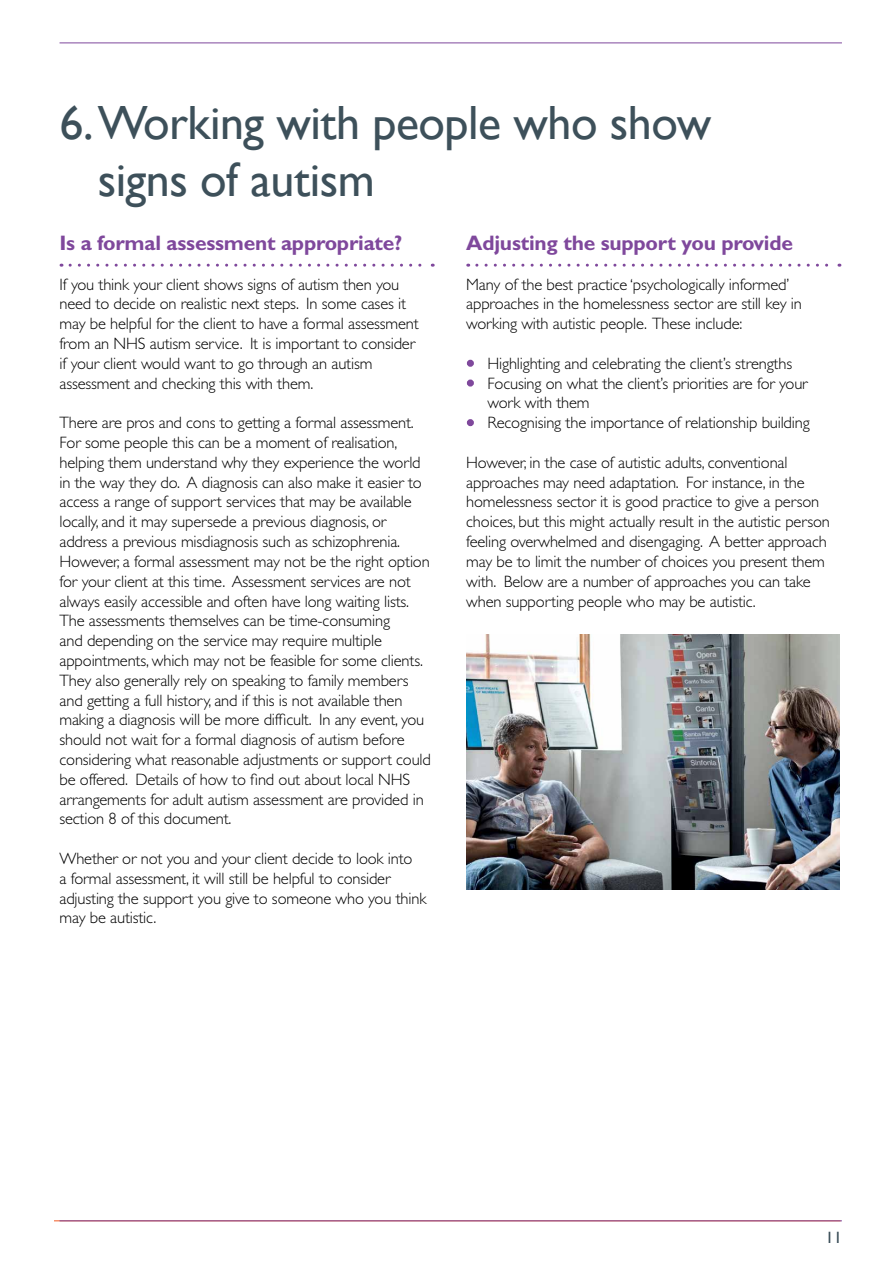
<style>
.page{position:relative;width:893px;height:1263px;background:#fff}
.page>*{position:absolute;margin:0;border:0;box-sizing:border-box;transform-origin:0 0}
.t1{font:48px/57px "Gill Sans";letter-spacing:-.01em;color:#3d505a}
.t2{font:700 21px "Gill Sans";letter-spacing:-.01em;color:#7f489c}
.t3{font:300 16.5px/19.8px "Gill Sans";letter-spacing:-.01em;color:#000}
.t4{font:16.5px "Gill Sans";color:#3d505a}
.s1{color:#7f489c}
</style>
<div class="page">
<hr style="left:54px;top:1220px;width:787px;height:1px;background:#f15a22">
<div style="left:467px;top:360px;width:7px;height:7px;border:3px solid #7f489c;border-radius:50%"></div>
<div style="left:467px;top:379px;width:7px;height:8px;border:3px solid #7f489c;border-radius:50%"></div>
<div style="left:467px;top:419px;width:7px;height:7px;border:3px solid #7f489c;border-radius:50%"></div>
<hr style="left:60px;top:1220px;width:782px;height:1px;background:#7f489c">
<hr style="left:60px;top:43px;width:782px;height:1px;background:#7f489c">
<svg style="left:70px;top:264px;width:363px;height:3px"></svg>
<svg style="left:477px;top:264px;width:363px;height:3px"></svg>
<img style="left:466px;top:634px;width:373px;height:256px">
<h1 class="t1" style="left:98px;top:96px;width:615px;text-indent:-38px">6.Working with people who show signs of autism</h1>
<p class="t2" style="left:60px;top:231px;width:344px">Is a formal assessment appropriate?</p>
<p class="t3" style="left:60px;top:274px;width:361px">If you think your client shows signs of autism then you need to decide on realistic next steps. In some cases it may be helpful for the client to have a formal assessment from an NHS autism service. It is important to consider if your client would want to go through an autism assessment and checking this with them.</p>
<p class="t3" style="left:60px;top:413px;width:373px">There are pros and cons to getting a formal assessment.<br>For some people this can be a moment of realisation, helping them understand why they experience the world in the way they do. A diagnosis can also make it easier to access a range of support services that may be available locally, and it may supersede a previous diagnosis, or address a previous misdiagnosis such as schizophrenia.<br>However, a formal assessment may not be the right option for your client at this time. Assessment services are not always easily accessible and often have long waiting lists.<br>The assessments themselves can be time-consuming<br>and depending on the service may require multiple appointments, which may not be feasible for some clients.<br>They also generally rely on speaking to family members and getting a full history, and if this is not available then making a diagnosis will be more difficult. In any event, you should not wait for a formal diagnosis of autism before considering what reasonable adjustments or support could be offered. Details of how to find out about local NHS arrangements for adult autism assessment are provided in section 8 of this document.</p>
<p class="t3" style="left:60px;top:848px;width:368px">Whether or not you and your client decide to look into<br>a formal assessment, it will still be helpful to consider adjusting the support you give to someone who you think may be autistic.</p>
<p class="t2" style="left:466px;top:231px;width:328px">Adjusting the support you provide</p>
<p class="t3" style="left:466px;top:274px;width:337px">Many of the best practice ‘psychologically informed’ approaches in the homelessness sector are still key in working with autistic people. These include:</p>
<p class="t3" style="left:466px;top:353px;width:327px"><span class="s1">•</span> Highlighting and celebrating the client’s strengths</p>
<p class="t3" style="left:487px;top:373px;width:322px;text-indent:-21px"><span class="s1">•</span> Focusing on what the client’s priorities are for your work with them</p>
<p class="t3" style="left:466px;top:413px;width:345px"><span class="s1">•</span> Recognising the importance of relationship building</p>
<p class="t3" style="left:466px;top:452px;width:365px">However, in the case of autistic adults, conventional approaches may need adaptation. For instance, in the homelessness sector it is good practice to give a person choices, but this might actually result in the autistic person feeling overwhelmed and disengaging. A better approach may be to limit the number of choices you present them with. Below are a number of approaches you can take when supporting people who may be autistic.</p>
<p class="t4" style="left:826px;top:1228px;width:18px">11</p>
</div>
